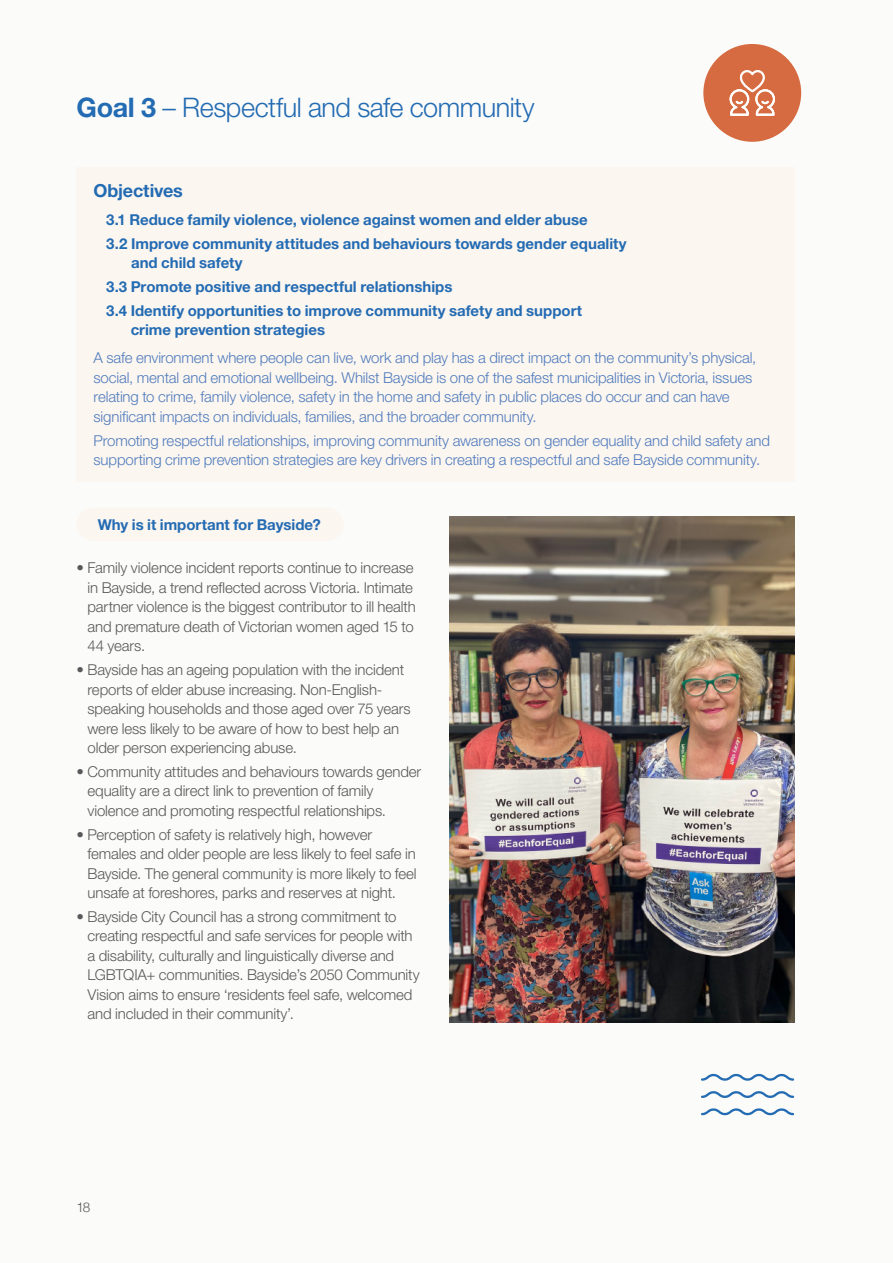
<style>
.page{position:relative;width:893px;height:1263px;background:#fbfbf9}
.page>*{position:absolute;margin:0;border:0;box-sizing:border-box;transform-origin:0 0}
.t1{font:300 27px "Helvetica Neue LT Std";letter-spacing:-.02em;color:#236bb3}
.t2{font:700 18px "Helvetica Neue LT Std";letter-spacing:-.01em;color:#236bb3}
.t3{font:300 15px/19.5px "Helvetica Neue LT Std";letter-spacing:-.01em;color:#59595b}
.t4{font:300 15px/19.5px "Helvetica Neue LT Std";letter-spacing:-.01em;color:#507cbd}
.t5{font:700 15px/23.7px "Helvetica Neue LT Std";color:#236bb3}
.t6{font:300 13.5px "Helvetica Neue";color:#59595b}
.s1{font-weight:700}
</style>
<div class="page">
<div style="left:77px;top:167px;width:718px;height:315px;background:#fcf6f0"></div>
<div style="left:77px;top:508px;width:267px;height:33px;background:#fcf6f0;border-radius:17px"></div>
<img style="left:450px;top:517px;width:344px;height:505px">
<svg style="left:701px;top:1108px;width:93px;height:7px"></svg>
<svg style="left:701px;top:1091px;width:93px;height:7px"></svg>
<svg style="left:701px;top:1074px;width:93px;height:7px"></svg>
<div style="left:703px;top:44px;width:98px;height:98px;background:#d66a40;border-radius:50%"></div>
<svg style="left:730px;top:70px;width:45px;height:46px"></svg>
<h1 class="t1" style="left:77px;top:91px;width:460px"><span class="s1">Goal 3</span> – Respectful and safe community</h1>
<p class="t2" style="left:94px;top:180px;width:91px">Objectives</p>
<p class="t5" style="left:106px;top:208px;width:522px">3.1 Reduce family violence, violence against women and elder abuse<br>3.2 Improve community attitudes and behaviours towards gender equality</p>
<p class="t5" style="left:106px;top:251px;width:477px;text-indent:25px">and child safety<br>3.3 Promote positive and respectful relationships<br>3.4 Identify opportunities to improve community safety and support</p>
<p class="t5" style="left:131px;top:318px;width:196px">crime prevention strategies</p>
<p class="t4" style="left:94px;top:348px;width:664px">A safe environment where people can live, work and play has a direct impact on the community’s physical, social, mental and emotional wellbeing. Whilst Bayside is one of the safest municipalities in Victoria, issues relating to crime, family violence, safety in the home and safety in public places do occur and can have significant impacts on individuals, families, and the broader community.</p>
<p class="t4" style="left:94px;top:430px;width:678px">Promoting respectful relationships, improving community awareness on gender equality and child safety and supporting crime prevention strategies are key drivers in creating a respectful and safe Bayside community.</p>
<p class="t5" style="left:98px;top:512px;width:225px">Why is it important for Bayside?</p>
<p class="t3" style="left:88px;top:558px;width:330px;text-indent:-11px">• Family violence incident reports continue to increase in Bayside, a trend reflected across Victoria. Intimate partner violence is the biggest contributor to ill health and premature death of Victorian women aged 15 to 44 years.</p>
<p class="t3" style="left:88px;top:660px;width:325px;text-indent:-11px">• Bayside has an ageing population with the incident reports of elder abuse increasing. Non-English&shy;speaking households and those aged over 75 years were less likely to be aware of how to best help an older person experiencing abuse.</p>
<p class="t3" style="left:88px;top:761px;width:335px;text-indent:-11px">• Community attitudes and behaviours towards gender equality are a direct link to prevention of family violence and promoting respectful relationships.</p>
<p class="t3" style="left:88px;top:824px;width:331px;text-indent:-11px">• Perception of safety is relatively high, however females and older people are less likely to feel safe in Bayside. The general community is more likely to feel unsafe at foreshores, parks and reserves at night.</p>
<p class="t3" style="left:88px;top:906px;width:334px;text-indent:-11px">• Bayside City Council has a strong commitment to creating respectful and safe services for people with a disability, culturally and linguistically diverse and LGBTQIA+ communities. Bayside’s 2050 Community Vision aims to ensure ‘residents feel safe, welcomed and included in their community’.</p>
<p class="t6" style="left:77px;top:1196px;width:15px">18</p>
</div>
